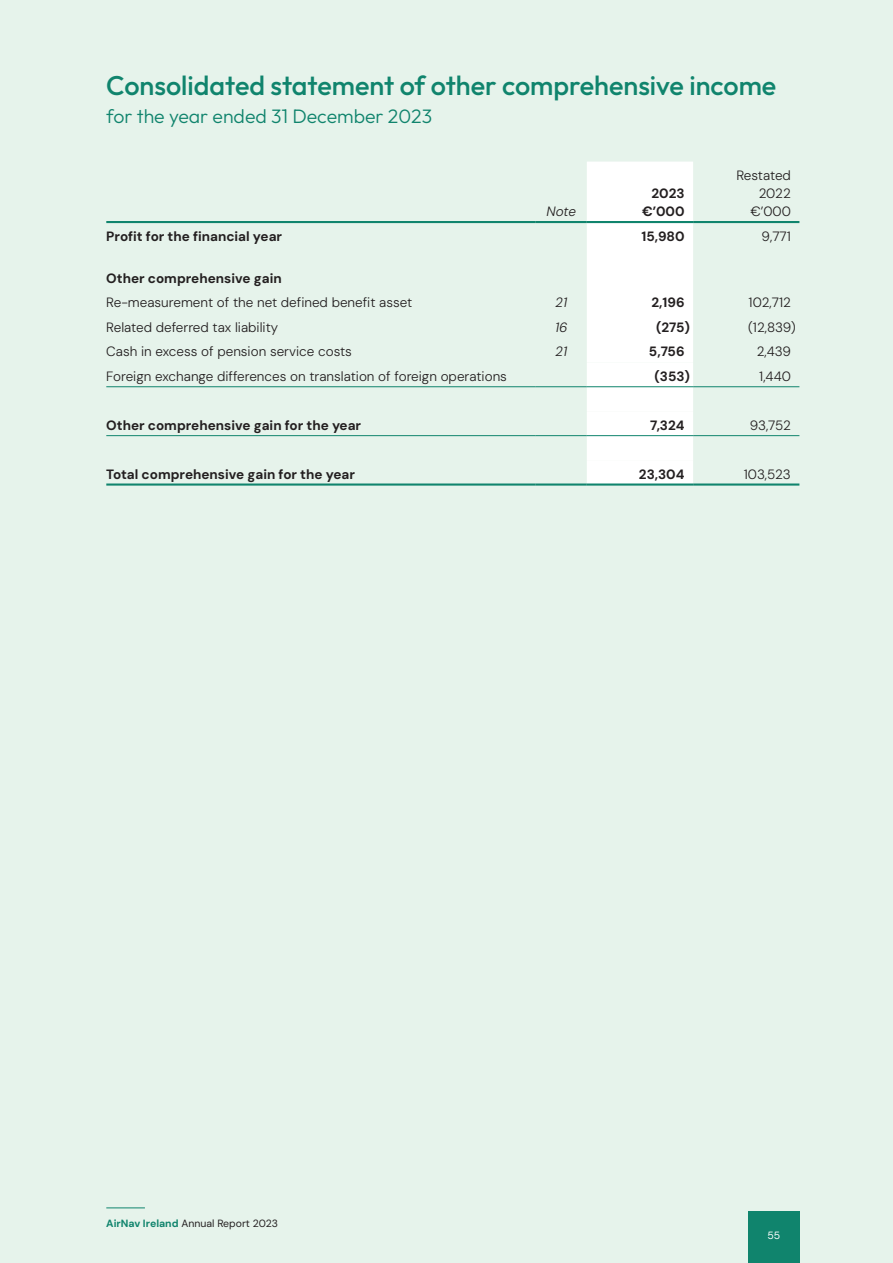
<style>
.page{position:relative;width:893px;height:1263px;background:#e6f3eb}
.page>*{position:absolute;margin:0;border:0;box-sizing:border-box;transform-origin:0 0}
.t1{font:500 27px "Outfit";color:#10846d}
.t2{font:300 19.5px "Outfit";color:#10846d}
.t3{font:300 13.5px/18px "DM Sans";color:#231f20;text-align:right}
.t4{font:700 13.5px/18px "DM Sans";color:#231f20;text-align:right}
.t5{font:italic 300 13.5px "DM Sans";color:#231f20}
.t6{font:10.5px "DM Sans";color:#231f20}
.t7{font:10.5px "DM Sans";color:#fff}
.s1{font-weight:700;color:#10846d}
</style>
<div class="page">
<hr style="left:106px;top:1207px;width:39px;height:1px;background:#10846d">
<div style="left:748px;top:1212px;width:51px;height:51px;background:#10846d"></div>
<div style="left:587px;top:162px;width:106px;height:321px;background:#fff"></div>
<hr style="left:106px;top:221px;width:430px;height:2px;background:#10846d">
<hr style="left:536px;top:221px;width:51px;height:2px;background:#10846d">
<hr style="left:587px;top:221px;width:106px;height:2px;background:#10846d">
<hr style="left:693px;top:221px;width:106px;height:2px;background:#10846d">
<hr style="left:106px;top:483px;width:430px;height:3px;background:#10846d">
<hr style="left:536px;top:483px;width:51px;height:3px;background:#10846d">
<hr style="left:587px;top:483px;width:106px;height:3px;background:#10846d">
<hr style="left:693px;top:483px;width:106px;height:3px;background:#10846d">
<hr style="left:106px;top:435px;width:430px;height:1px;background:#10846d">
<hr style="left:536px;top:435px;width:51px;height:1px;background:#10846d">
<hr style="left:587px;top:435px;width:106px;height:1px;background:#10846d">
<hr style="left:693px;top:435px;width:106px;height:1px;background:#10846d">
<hr style="left:106px;top:386px;width:430px;height:1px;background:#10846d">
<hr style="left:536px;top:386px;width:51px;height:1px;background:#10846d">
<hr style="left:587px;top:386px;width:106px;height:1px;background:#10846d">
<hr style="left:693px;top:386px;width:106px;height:1px;background:#10846d">
<h1 class="t1" style="left:106px;top:68px;width:671px">Consolidated statement of other comprehensive income</h1>
<h2 class="t2" style="left:106px;top:104px;width:327px">for the year ended 31 December 2023</h2>
<p class="t5" style="left:547px;top:203px;width:31px">Note</p>
<p class="t4" style="left:642px;top:184px;width:44px">2023 €’000</p>
<p class="t3" style="left:736px;top:166px;width:56px">Restated<br>2022 €’000</p>
<p class="t4" style="left:106px;top:227px;width:177px">Profit for the financial year</p>
<p class="t4" style="left:641px;top:227px;width:45px">15,980</p>
<p class="t3" style="left:762px;top:227px;width:31px">9,771</p>
<p class="t4" style="left:106px;top:269px;width:177px">Other comprehensive gain</p>
<p class="t3" style="left:106px;top:294px;width:307px">Re-measurement of the net defined benefit asset</p>
<p class="t5" style="left:555px;top:294px;width:14px">21</p>
<p class="t4" style="left:651px;top:294px;width:35px">2,196</p>
<p class="t3" style="left:749px;top:294px;width:44px">102,712</p>
<p class="t3" style="left:106px;top:318px;width:173px">Related deferred tax liability</p>
<p class="t5" style="left:555px;top:319px;width:14px">16</p>
<p class="t4" style="left:656px;top:318px;width:35px">(275)</p>
<p class="t3" style="left:748px;top:318px;width:49px">(12,839)</p>
<p class="t3" style="left:106px;top:343px;width:247px">Cash in excess of pension service costs</p>
<p class="t5" style="left:555px;top:343px;width:14px">21</p>
<p class="t4" style="left:649px;top:343px;width:37px">5,756</p>
<p class="t3" style="left:757px;top:343px;width:36px">2,439</p>
<p class="t3" style="left:106px;top:367px;width:402px">Foreign exchange differences on translation of foreign operations</p>
<p class="t4" style="left:654px;top:367px;width:37px">(353)</p>
<p class="t3" style="left:759px;top:367px;width:33px">1,440</p>
<p class="t4" style="left:106px;top:416px;width:256px">Other comprehensive gain for the year</p>
<p class="t4" style="left:650px;top:416px;width:36px">7,324</p>
<p class="t3" style="left:750px;top:416px;width:43px">93,752</p>
<p class="t4" style="left:106px;top:465px;width:250px">Total comprehensive gain for the year</p>
<p class="t4" style="left:639px;top:465px;width:47px">23,304</p>
<p class="t3" style="left:744px;top:465px;width:49px">103,523</p>
<p class="t6" style="left:106px;top:1216px;width:173px"><span class="s1">AirNav Ireland</span> Annual Report 2023</p>
<p class="t7" style="left:767px;top:1229px;width:14px">55</p>
</div>
